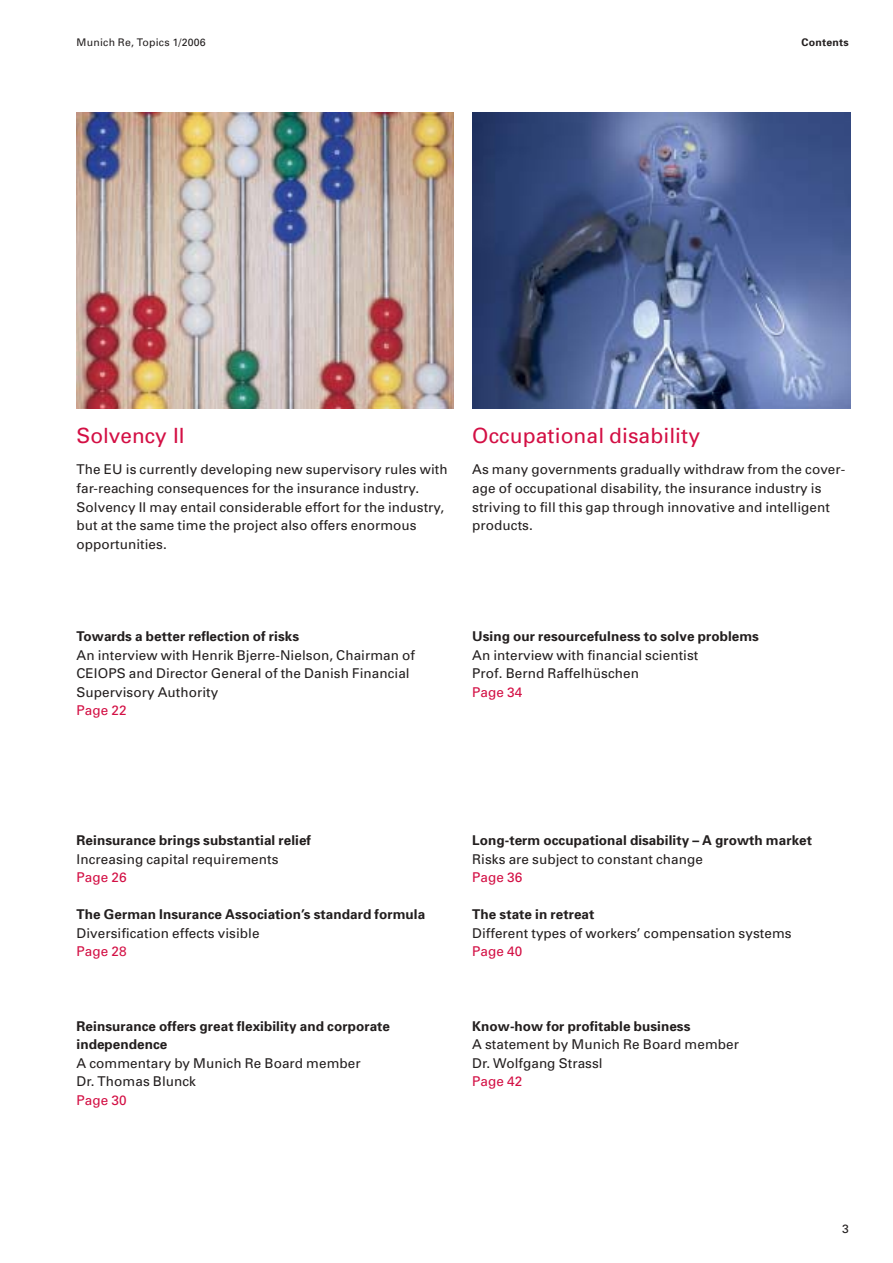
<style>
.page{position:relative;width:893px;height:1263px;background:#fff}
.page>*{position:absolute;margin:0;border:0;box-sizing:border-box;transform-origin:0 0}
.t1{font:21px "MR Univers";letter-spacing:.005em;color:#d30f44}
.t2{font:13.5px/18.6px "MR Univers";letter-spacing:.005em;color:#231f1f}
.t3{font:700 13.5px/18.6px "MR Univers";letter-spacing:.005em;color:#231f1f}
.t4{font:13.5px "MR Univers";letter-spacing:.005em;color:#d30f44}
.t5{font:12px "MR Univers";color:#231f1f}
.t6{font:10.5px "MR Univers";letter-spacing:.02em;color:#231f1f}
.t7{font:700 10.5px "MR Univers";letter-spacing:.02em;color:#231f1f}
</style>
<div class="page">
<img style="left:472px;top:112px;width:378px;height:297px">
<img style="left:77px;top:112px;width:376px;height:297px">
<p class="t6" style="left:77px;top:38px;width:131px">Munich Re, Topics 1/2006</p>
<p class="t7" style="left:801px;top:38px;width:49px">Contents</p>
<h1 class="t1" style="left:77px;top:428px;width:110px">Solvency II</h1>
<h1 class="t1" style="left:472px;top:428px;width:229px">Occupational disability</h1>
<p class="t2" style="left:472px;top:461px;width:374px">As many governments gradually withdraw from the cover&shy;age of occupational disability, the insurance industry is striving to fill this gap through innovative and intelligent products.</p>
<p class="t2" style="left:77px;top:461px;width:372px">The EU is currently developing new supervisory rules with far-reaching consequences for the insurance industry.<br>Solvency II may entail considerable effort for the industry, but at the same time the project also offers enormous opportunities.</p>
<p class="t3" style="left:77px;top:628px;width:224px">Towards a better reflection of risks</p>
<p class="t2" style="left:77px;top:647px;width:340px">An interview with Henrik Bjerre-Nielson, Chairman of<br>CEIOPS and Director General of the Danish Financial<br>Supervisory Authority</p>
<p class="t4" style="left:77px;top:706px;width:51px">Page 22</p>
<p class="t3" style="left:77px;top:832px;width:236px">Reinsurance brings substantial relief</p>
<p class="t2" style="left:77px;top:851px;width:203px">Increasing capital requirements</p>
<p class="t4" style="left:77px;top:873px;width:51px">Page 26</p>
<p class="t3" style="left:77px;top:906px;width:350px">The German Insurance Association’s standard formula</p>
<p class="t2" style="left:77px;top:925px;width:184px">Diversification effects visible</p>
<p class="t4" style="left:77px;top:947px;width:51px">Page 28</p>
<p class="t3" style="left:77px;top:1018px;width:315px">Reinsurance offers great flexibility and corporate independence</p>
<p class="t2" style="left:77px;top:1055px;width:285px">A commentary by Munich Re Board member<br>Dr. Thomas Blunck</p>
<p class="t4" style="left:77px;top:1095px;width:51px">Page 30</p>
<p class="t3" style="left:472px;top:628px;width:288px">Using our resourcefulness to solve problems</p>
<p class="t2" style="left:472px;top:647px;width:228px">An interview with financial scientist<br>Prof. Bernd Raffelhüschen</p>
<p class="t4" style="left:472px;top:687px;width:51px">Page 34</p>
<p class="t3" style="left:472px;top:832px;width:341px">Long-term occupational disability – A growth market</p>
<p class="t2" style="left:472px;top:851px;width:232px">Risks are subject to constant change</p>
<p class="t4" style="left:472px;top:873px;width:51px">Page 36</p>
<p class="t3" style="left:472px;top:906px;width:124px">The state in retreat</p>
<p class="t2" style="left:472px;top:925px;width:321px">Different types of workers’ compensation systems</p>
<p class="t4" style="left:472px;top:947px;width:51px">Page 40</p>
<p class="t3" style="left:472px;top:1018px;width:220px">Know-how for profitable business</p>
<p class="t2" style="left:472px;top:1036px;width:268px">A statement by Munich Re Board member<br>Dr. Wolfgang Strassl</p>
<p class="t4" style="left:472px;top:1077px;width:51px">Page 42</p>
<p class="t5" style="left:842px;top:1225px;width:8px">3</p>
</div>
